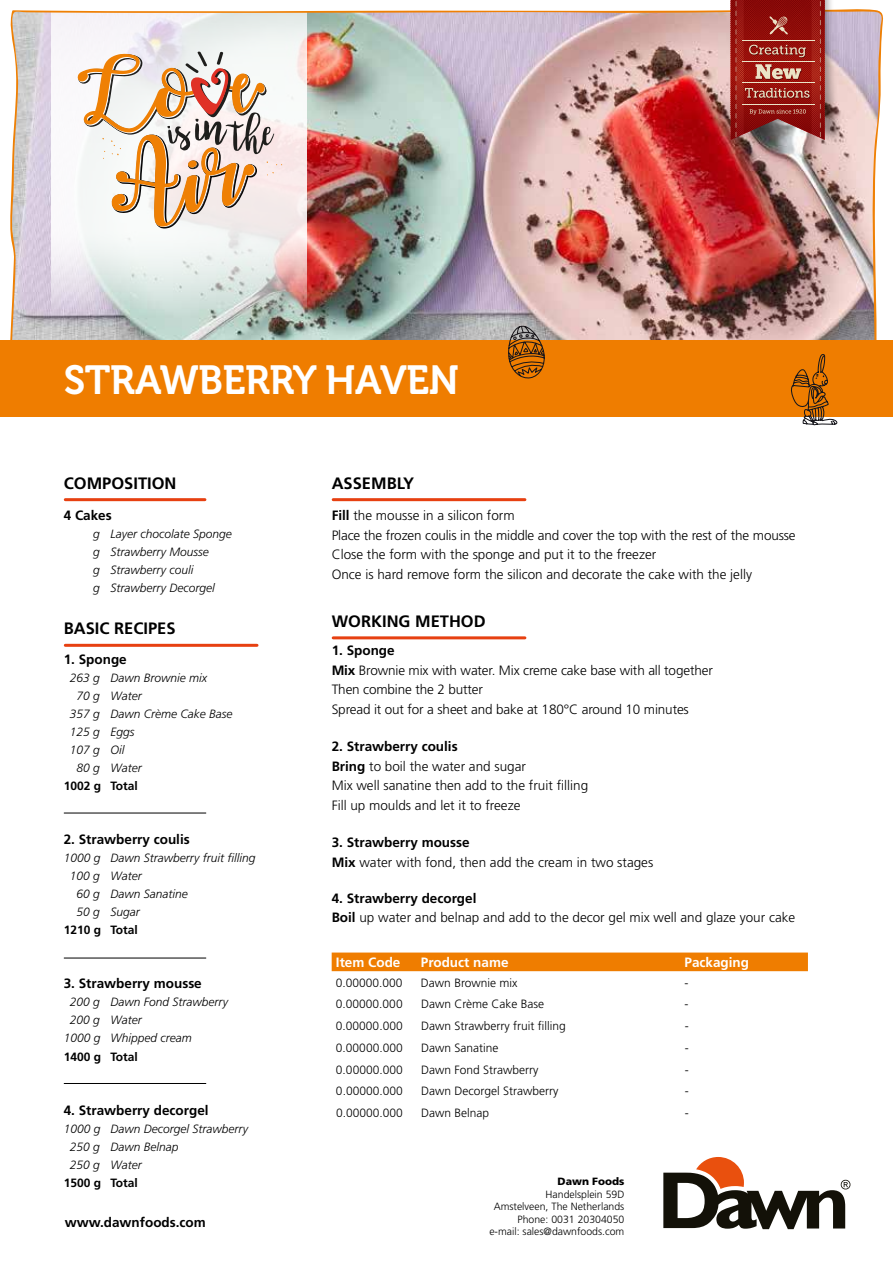
<style>
.page{position:relative;width:893px;height:1263px;background:#fff}
.page>*{position:absolute;margin:0;border:0;box-sizing:border-box;transform-origin:0 0}
.t1{font:40.5px "Museo 700";letter-spacing:-.01em;color:#fff}
.t2{font:700 16.5px "Frutiger LT Std";color:#000}
.t3{font:300 13.5px/19.5px "Frutiger LT Std";color:#000}
.t4{font:700 13.5px "Frutiger LT Std";color:#000}
.t5{font:700 13.5px "Frutiger LT Std";color:#fff}
.t6{font:italic 300 12px/18px "Frutiger LT Std";color:#000}
.t7{font:300 12px "Frutiger LT Std";color:#000}
.t8{font:700 12px "Frutiger LT Std";color:#000}
.t9{font:300 10.5px/12.6px "Frutiger LT Std";color:#000;text-align:right}
.t10{font:900 10.5px "Frutiger LT Std";color:#000}
.s1{font-weight:700}
</style>
<div class="page">
<svg style="left:663px;top:1157px;width:187px;height:72px"></svg>
<img style="left:10px;top:9px;width:873px;height:331px">
<img style="left:715px;top:0;width:137px;height:149px">
<svg style="left:731px;top:0;width:94px;height:140px;background:#9a2e27"></svg>
<svg style="left:77px;top:51px;width:205px;height:179px"></svg>
<div style="left:0;top:340px;width:893px;height:77px;background:#ef7d00"></div>
<div style="left:332px;top:952px;width:476px;height:19px;background:#ef7d00"></div>
<hr style="left:333px;top:636px;width:192px;height:3px;background:#e74011">
<hr style="left:65px;top:644px;width:192px;height:3px;background:#e74011">
<hr style="left:64px;top:813px;width:142px;height:1px;background:#000">
<hr style="left:64px;top:958px;width:142px;height:1px;background:#000">
<hr style="left:64px;top:1083px;width:142px;height:1px;background:#000">
<hr style="left:333px;top:498px;width:192px;height:3px;background:#e74011">
<hr style="left:65px;top:498px;width:140px;height:3px;background:#e74011">
<svg style="left:507px;top:325px;width:39px;height:54px"></svg>
<svg style="left:790px;top:354px;width:48px;height:72px"></svg>
<h1 class="t1" style="left:64px;top:357px;width:397px">STRAWBERRY HAVEN</h1>
<p class="t2" style="left:64px;top:473px;width:114px">COMPOSITION</p>
<p class="t2" style="left:332px;top:473px;width:84px">ASSEMBLY</p>
<p class="t4" style="left:64px;top:508px;width:50px">4 Cakes</p>
<p class="t6" style="left:93px;top:525px;width:140px">g Layer chocolate Sponge g Strawberry Mousse<br>g Strawberry couli<br>g Strawberry Decorgel</p>
<p class="t2" style="left:64px;top:619px;width:113px">BASIC RECIPES</p>
<p class="t4" style="left:64px;top:652px;width:65px">1. Sponge</p>
<p class="t6" style="left:70px;top:669px;width:139px">263 g Dawn Brownie mix</p>
<p class="t6" style="left:77px;top:687px;width:67px">70 g Water</p>
<p class="t6" style="left:70px;top:705px;width:164px">357 g Dawn Crème Cake Base</p>
<p class="t6" style="left:70px;top:723px;width:66px">125 g Eggs</p>
<p class="t6" style="left:70px;top:741px;width:56px">107 g Oil</p>
<p class="t6" style="left:77px;top:759px;width:67px">80 g Water</p>
<p class="t8" style="left:64px;top:779px;width:76px">1002 g Total</p>
<p class="t4" style="left:64px;top:832px;width:128px">2. Strawberry coulis</p>
<p class="t6" style="left:64px;top:849px;width:193px">1000 g Dawn Strawberry fruit filling</p>
<p class="t6" style="left:70px;top:867px;width:73px">100 g Water</p>
<p class="t6" style="left:77px;top:885px;width:113px">60 g Dawn Sanatine</p>
<p class="t6" style="left:77px;top:903px;width:65px">50 g Sugar</p>
<p class="t8" style="left:64px;top:923px;width:76px">1210 g Total</p>
<p class="t4" style="left:64px;top:976px;width:140px">3. Strawberry mousse</p>
<p class="t6" style="left:70px;top:993px;width:160px">200 g Dawn Fond Strawberry</p>
<p class="t6" style="left:70px;top:1011px;width:73px">200 g Water</p>
<p class="t6" style="left:64px;top:1029px;width:130px">1000 g Whipped cream</p>
<p class="t8" style="left:64px;top:1049px;width:76px">1400 g Total</p>
<p class="t4" style="left:64px;top:1102px;width:146px">4. Strawberry decorgel</p>
<p class="t6" style="left:70px;top:1119px;width:180px;text-indent:-6px">1000 g Dawn Decorgel Strawberry<br>250 g Dawn Belnap<br>250 g Water</p>
<p class="t8" style="left:64px;top:1175px;width:76px">1500 g Total</p>
<p class="t4" style="left:65px;top:1215px;width:143px">www.dawnfoods.com</p>
<p class="t3" style="left:332px;top:506px;width:466px"><span class="s1">Fill</span> the mousse in a silicon form<br>Place the frozen coulis in the middle and cover the top with the rest of the mousse Close the form with the sponge and put it to the freezer<br>Once is hard remove form the silicon and decorate the cake with the jelly</p>
<p class="t2" style="left:332px;top:611px;width:156px">WORKING METHOD</p>
<p class="t3" style="left:332px;top:641px;width:383px"><span class="s1">1. Sponge<br>Mix</span> Brownie mix with water. Mix creme cake base with all together Then combine the 2 butter<br>Spread it out for a sheet and bake at 180°C around 10 minutes</p>
<p class="t3" style="left:332px;top:737px;width:258px"><span class="s1">2. Strawberry coulis<br>Bring</span> to boil the water and sugar<br>Mix well sanatine then add to the fruit filling Fill up moulds and let it to freeze</p>
<p class="t3" style="left:332px;top:833px;width:323px"><span class="s1">3. Strawberry mousse<br>Mix</span> water with fond, then add the cream in two stages</p>
<p class="t3" style="left:332px;top:889px;width:465px"><span class="s1">4. Strawberry decorgel<br>Boil</span> up water and belnap and add to the decor gel mix well and glaze your cake</p>
<p class="t5" style="left:336px;top:954px;width:66px">Item Code</p>
<p class="t5" style="left:421px;top:954px;width:89px">Product name</p>
<p class="t5" style="left:685px;top:954px;width:66px">Packaging</p>
<p class="t7" style="left:336px;top:976px;width:68px">0.00000.000</p>
<p class="t7" style="left:421px;top:976px;width:98px">Dawn Brownie mix</p>
<p class="t7" style="left:685px;top:976px;width:5px">-</p>
<p class="t7" style="left:336px;top:997px;width:68px">0.00000.000</p>
<p class="t7" style="left:421px;top:997px;width:125px">Dawn Crème Cake Base</p>
<p class="t7" style="left:685px;top:997px;width:5px">-</p>
<p class="t7" style="left:336px;top:1019px;width:68px">0.00000.000</p>
<p class="t7" style="left:421px;top:1019px;width:146px">Dawn Strawberry fruit filling</p>
<p class="t7" style="left:685px;top:1019px;width:5px">-</p>
<p class="t7" style="left:336px;top:1041px;width:68px">0.00000.000</p>
<p class="t7" style="left:421px;top:1041px;width:79px">Dawn Sanatine</p>
<p class="t7" style="left:685px;top:1041px;width:5px">-</p>
<p class="t7" style="left:336px;top:1063px;width:68px">0.00000.000</p>
<p class="t7" style="left:421px;top:1063px;width:119px">Dawn Fond Strawberry</p>
<p class="t7" style="left:685px;top:1063px;width:5px">-</p>
<p class="t7" style="left:336px;top:1084px;width:68px">0.00000.000</p>
<p class="t7" style="left:421px;top:1084px;width:139px">Dawn Decorgel Strawberry</p>
<p class="t7" style="left:685px;top:1084px;width:5px">-</p>
<p class="t7" style="left:336px;top:1106px;width:68px">0.00000.000</p>
<p class="t7" style="left:421px;top:1106px;width:70px">Dawn Belnap</p>
<p class="t7" style="left:685px;top:1106px;width:5px">-</p>
<p class="t10" style="left:557px;top:1175px;width:68px">Dawn Foods</p>
<p class="t9" style="left:489px;top:1188px;width:136px">Handelsplein 59D<br>Amstelveen, The Netherlands<br>Phone: 0031 20304050 e-mail: sales@dawnfoods.com</p>
</div>
